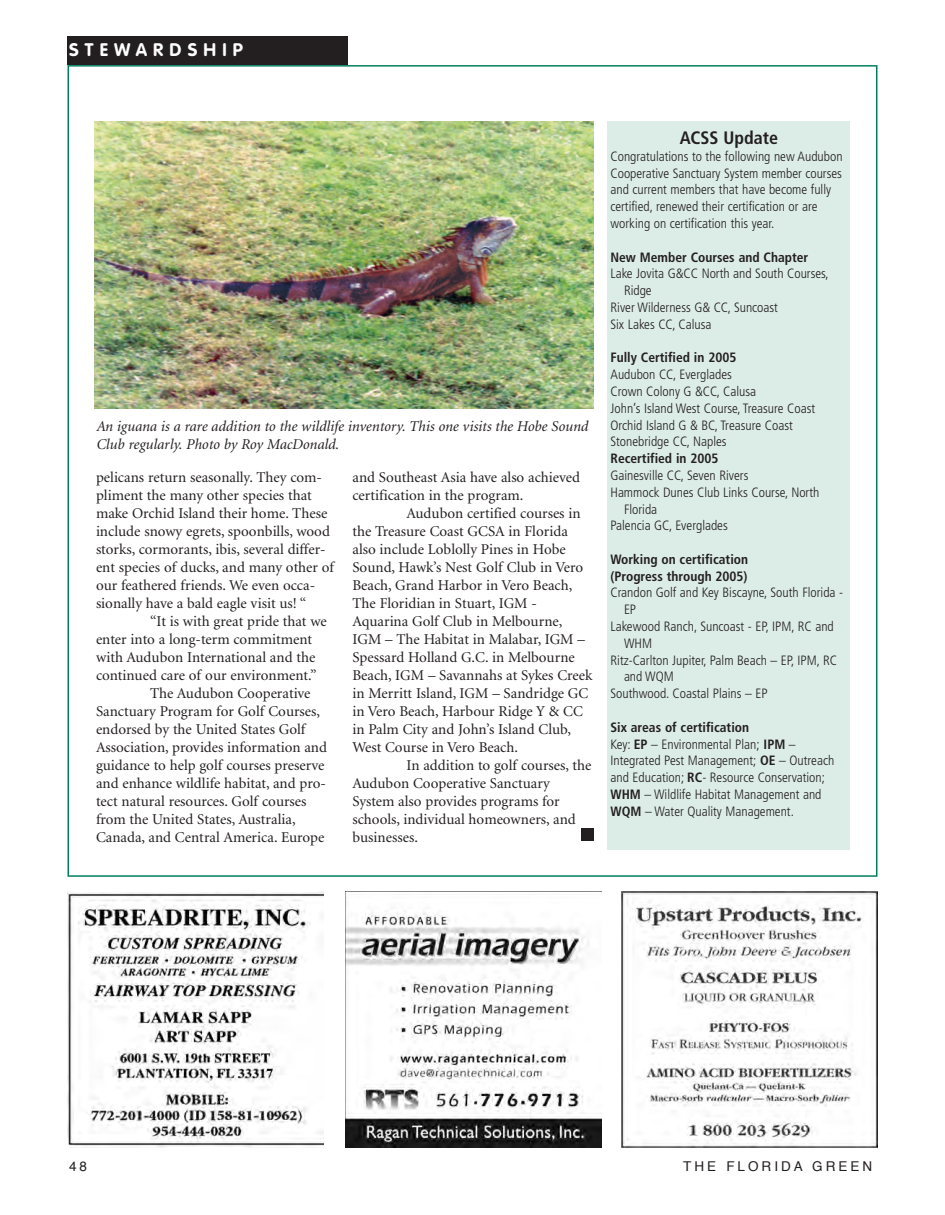
<style>
.page{position:relative;width:945px;height:1215px;background:#fff}
.page>*{position:absolute;margin:0;border:0;box-sizing:border-box;transform-origin:0 0}
.t1{font:700 18px "VAG Rounded";letter-spacing:.345em;color:#fff}
.t2{font:700 condensed 18px "Frutiger";color:#231f20}
.t3{font:15px/18px "Minion";color:#231f20}
.t4{font:italic 15px/18px "Minion";color:#231f20}
.t5{font:300 condensed 13.5px/16.8px "Frutiger";color:#231f20}
.t6{font:700 condensed 13.5px/16.8px "Frutiger";color:#231f20}
.t7{font:13.5px "Helvetica";letter-spacing:.22em;color:#231f20}
.s1{font-weight:700}
</style>
<div class="page">
<div style="left:68px;top:36px;width:280px;height:29px;background:#231f20"></div>
<div style="left:608px;top:122px;width:242px;height:728px;background:#dcece7"></div>
<img style="left:68px;top:891px;width:256px;height:256px">
<img style="left:345px;top:891px;width:257px;height:257px">
<img style="left:621px;top:891px;width:256px;height:256px">
<img style="left:95px;top:122px;width:499px;height:286px">
<div style="left:582px;top:828px;width:12px;height:12px;background:#231f20"></div>
<p class="t1" style="left:69px;top:42px;width:175px">STEWARDSHIP</p>
<p class="t4" style="left:96px;top:419px;width:493px">An iguana is a rare addition to the wildlife inventory. This one visits the Hobe Sound<br>Club regularly. Photo by Roy MacDonald.</p>
<p class="t3" style="left:96px;top:469px;width:240px">pelicans return seasonally. They com&shy;pliment the many other species that make Orchid Island their home. These include snowy egrets, spoonbills, wood storks, cormorants, ibis, several differ&shy;ent species of ducks, and many other of our feathered friends. We even occa&shy;sionally have a bald eagle visit us! “</p>
<p class="t3" style="left:150px;top:613px;width:178px">“It is with great pride that we</p>
<p class="t3" style="left:96px;top:631px;width:218px">enter into a long-term commitment</p>
<p class="t3" style="left:96px;top:649px;width:221px">with Audubon International and the</p>
<p class="t3" style="left:96px;top:667px;width:222px">continued care of our environment.”</p>
<p class="t3" style="left:150px;top:685px;width:162px">The Audubon Cooperative</p>
<p class="t3" style="left:96px;top:703px;width:226px">Sanctuary Program for Golf Courses,</p>
<p class="t3" style="left:96px;top:721px;width:211px">endorsed by the United States Golf</p>
<p class="t3" style="left:96px;top:739px;width:233px">Association, provides information and</p>
<p class="t3" style="left:96px;top:757px;width:230px">guidance to help golf courses preserve</p>
<p class="t3" style="left:96px;top:775px;width:231px">and enhance wildlife habitat, and pro-</p>
<p class="t3" style="left:96px;top:793px;width:212px">tect natural resources. Golf courses</p>
<p class="t3" style="left:96px;top:811px;width:201px">from the United States, Australia,</p>
<p class="t3" style="left:96px;top:829px;width:230px">Canada, and Central America. Europe</p>
<p class="t3" style="left:352px;top:469px;width:229px">and Southeast Asia have also achieved certification in the program.</p>
<p class="t3" style="left:352px;top:505px;width:241px;text-indent:54px">Audubon certified courses in the Treasure Coast GCSA in Florida also include Loblolly Pines in Hobe Sound, Hawk’s Nest Golf Club in Vero Beach, Grand Harbor in Vero Beach, The Floridian in Stuart, IGM - Aquarina Golf Club in Melbourne, IGM – The Habitat in Malabar, IGM – Spessard Holland G.C. in Melbourne Beach, IGM – Savannahs at Sykes Creek in Merritt Island, IGM – Sandridge GC in Vero Beach, Harbour Ridge Y &amp; CC in Palm City and John’s Island Club, West Course in Vero Beach.</p>
<p class="t3" style="left:352px;top:757px;width:240px;text-indent:54px">In addition to golf courses, the<br>Audubon Cooperative Sanctuary<br>System also provides programs for schools, individual homeowners, and businesses.</p>
<p class="t2" style="left:680px;top:130px;width:100px">ACSS Update</p>
<p class="t5" style="left:610px;top:149px;width:234px">Congratulations to the following new Audubon Cooperative Sanctuary System member courses and current members that have become fully certified, renewed their certification or are working on certification this year.</p>
<p class="t6" style="left:610px;top:250px;width:199px">New Member Courses and Chapter</p>
<p class="t5" style="left:610px;top:266px;width:220px">Lake Jovita G&amp;CC North and South Courses,</p>
<p class="t5" style="left:624px;top:283px;width:29px">Ridge</p>
<p class="t5" style="left:610px;top:300px;width:169px">River Wilderness G&amp; CC, Suncoast</p>
<p class="t5" style="left:610px;top:317px;width:103px">Six Lakes CC, Calusa</p>
<p class="t6" style="left:610px;top:350px;width:127px">Fully Certified in 2005</p>
<p class="t5" style="left:610px;top:367px;width:206px">Audubon CC, Everglades<br>Crown Colony G &amp;CC, Calusa<br>John’s Island West Course, Treasure Coast<br>Orchid Island G &amp; BC, Treasure Coast<br>Stonebridge CC, Naples</p>
<p class="t6" style="left:610px;top:451px;width:110px">Recertified in 2005</p>
<p class="t5" style="left:610px;top:468px;width:139px">Gainesville CC, Seven Rivers</p>
<p class="t5" style="left:610px;top:485px;width:210px">Hammock Dunes Club Links Course, North</p>
<p class="t5" style="left:624px;top:501px;width:35px">Florida</p>
<p class="t5" style="left:610px;top:518px;width:119px">Palencia GC, Everglades</p>
<p class="t6" style="left:610px;top:552px;width:139px">Working on certification (Progress through 2005)</p>
<p class="t5" style="left:610px;top:585px;width:234px">Crandon Golf and Key Biscayne, South Florida -</p>
<p class="t5" style="left:624px;top:602px;width:14px">EP</p>
<p class="t5" style="left:610px;top:619px;width:225px">Lakewood Ranch, Suncoast - EP, IPM, RC and</p>
<p class="t5" style="left:624px;top:636px;width:29px">WHM</p>
<p class="t5" style="left:610px;top:653px;width:228px">Ritz-Carlton Jupiter, Palm Beach – EP, IPM, RC</p>
<p class="t5" style="left:624px;top:669px;width:51px">and WQM</p>
<p class="t5" style="left:610px;top:686px;width:159px">Southwood. Coastal Plains – EP</p>
<p class="t5" style="left:610px;top:720px;width:225px"><span class="s1">Six areas of certification<br></span>Key: <span class="s1">EP</span> – Environmental Plan; <span class="s1">IPM</span> – Integrated Pest Management; <span class="s1">OE</span> – Outreach and Education; <span class="s1">RC</span>- Resource Conservation; <span class="s1">WHM</span> – Wildlife Habitat Management and <span class="s1">WQM</span> – Water Quality Management.</p>
<p class="t7" style="left:69px;top:1161px;width:20px">48</p>
<p class="t7" style="left:683px;top:1161px;width:191px">THE FLORIDA GREEN</p>
</div>
